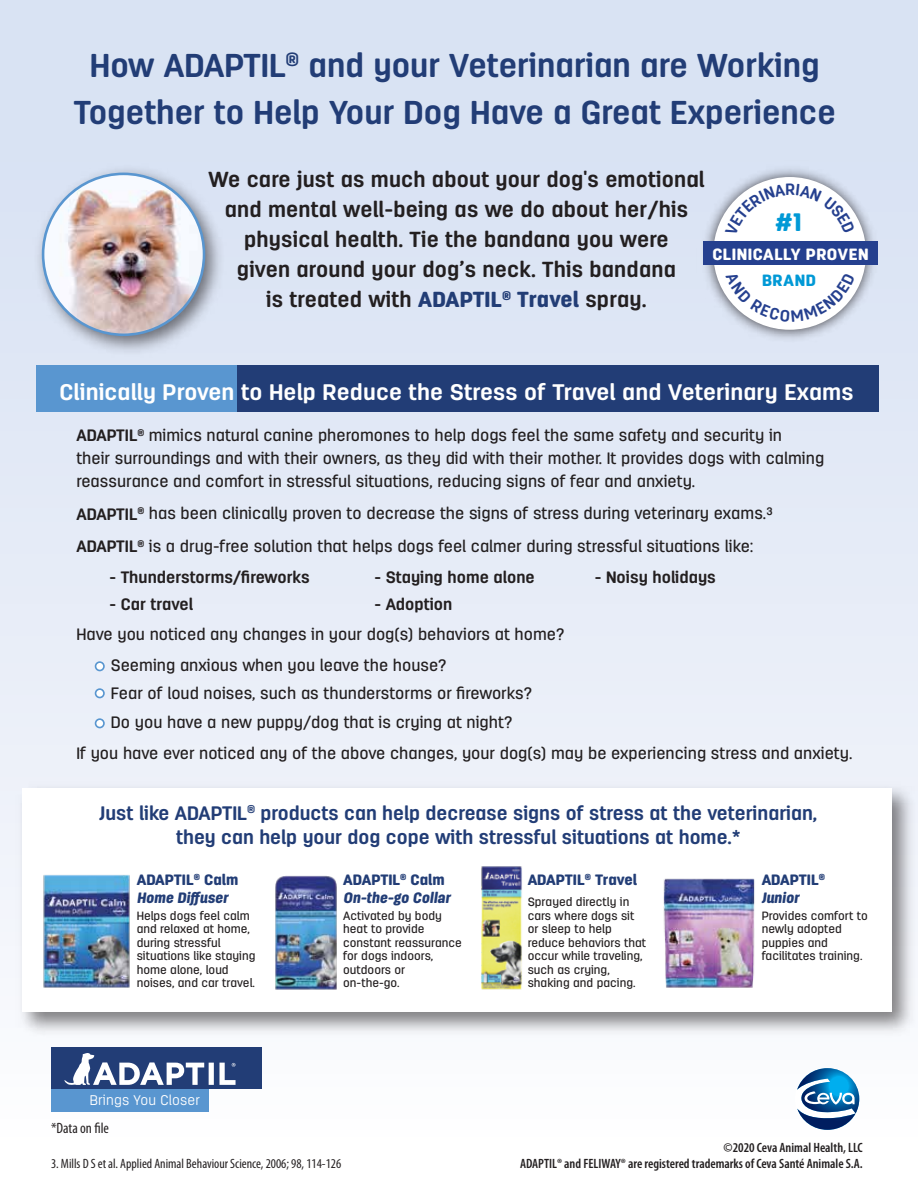
<style>
.page{position:relative;width:918px;height:1188px;background:#fff}
.page>*{position:absolute;margin:0;border:0;box-sizing:border-box;transform-origin:0 0}
.t1{font:700 33px/46.5px "Antartida Rounded";color:#223d76;text-align:center}
.t2{font:900 25.2px "Antartida Rounded";color:#0199d6}
.t3{font:700 22.5px "Antartida Rounded";letter-spacing:.005em;color:#fff}
.t4{font:700 21.75px/30px "Antartida Rounded";letter-spacing:.005em;color:#231f20;text-align:center}
.t5{font:700 19.5px/24px "Antartida Rounded";color:#223d76;text-align:center}
.t6{font:500 16.5px/22.5px "Antartida Rounded";color:#231f20}
.t7{font:700 16.5px "Antartida Rounded";color:#231f20}
.t8{font:900 16.35px "Antartida Rounded";letter-spacing:.03em;color:#fff}
.t9{font:900 16.35px "Antartida Rounded";letter-spacing:.035em;color:#0199d6}
.t10{font:italic 900 15px/18px "Antartida Rounded";color:#223d76}
.t11{font:900 15px/18px "Antartida Rounded";color:#223d76}
.t12{font:condensed 15px "Myriad Pro";color:#231f20}
.t13{font:300 13.95px "Antartida Rounded";letter-spacing:.01em;color:#fff}
.t14{font:600 condensed 13.5px/16.2px "Myriad Pro";color:#231f20;text-align:right}
.t15{font:condensed 13.5px "Myriad Pro";color:#231f20}
.t16{font:500 12px/13.5px "Antartida Rounded";color:#231f20}
.s1{font-weight:900;color:#223d76}
.s2{font-weight:700}
.s3{font-style:italic}
.s4{font-style:normal}
</style>
<div class="page">
<div style="left:0;top:0;width:918px;height:1188px;background:linear-gradient(to bottom,#d4dff2,#fdfdfe)"></div>
<div style="left:51px;top:1047px;width:210px;height:42px;background:#223d76"></div>
<svg style="left:64px;top:1053px;width:172px;height:32px"></svg>
<div style="left:51px;top:1089px;width:158px;height:22px;background:#5996d0"></div>
<div style="left:96px;top:662px;width:8px;height:9px;background:#fff;border-radius:50%"></div>
<div style="left:95px;top:661px;width:10px;height:10px;border:2px solid #5996d0;border-radius:50%"></div>
<div style="left:96px;top:689px;width:8px;height:9px;background:#fff;border-radius:50%"></div>
<div style="left:95px;top:688px;width:10px;height:10px;border:2px solid #5996d0;border-radius:50%"></div>
<div style="left:96px;top:719px;width:8px;height:9px;background:#fff;border-radius:50%"></div>
<div style="left:95px;top:718px;width:10px;height:10px;border:2px solid #5996d0;border-radius:50%"></div>
<div style="left:237px;top:366px;width:642px;height:46px;background:#223d76"></div>
<img style="left:12px;top:778px;width:906px;height:264px">
<div style="left:22px;top:789px;width:870px;height:223px;background:#fff"></div>
<img style="left:481px;top:866px;width:41px;height:124px">
<img style="left:663px;top:878px;width:92px;height:110px">
<img style="left:275px;top:875px;width:62px;height:115px">
<img style="left:43px;top:874px;width:87px;height:114px">
<img style="left:697px;top:161px;width:186px;height:185px">
<div style="left:713px;top:177px;width:153px;height:153px;background:#fff;border-radius:50%"></div>
<div style="left:703px;top:242px;width:175px;height:23px;background:#25408f"></div>
<img style="left:0;top:108px;width:522px;height:365px">
<img style="left:43px;top:174px;width:161px;height:161px;border-radius:80px">
<div style="left:42px;top:173px;width:163px;height:163px;border:3px solid #5996d0;border-radius:50%"></div>
<svg style="left:797px;top:1068px;width:62px;height:62px"></svg>
<svg style="left:725px;top:184px;width:130px;height:30px"></svg>
<svg style="left:725px;top:293px;width:130px;height:29px"></svg>
<h1 class="t1" style="left:74px;top:43px;width:763px">How ADAPTIL<sup>®</sup> and your Veterinarian are Working<br>Together to Help Your Dog Have a Great Experience</h1>
<h3 class="t4" style="left:208px;top:165px;width:498px">We care just as much about your dog's emotional and mental well-being as we do about her/his physical health. Tie the bandana you were<br>given around your dog’s neck. This bandana<br>is treated with <span class="s1">ADAPTIL</span><sup>®</sup> <span class="s1">Travel</span> spray.</h3>
<h2 class="t2" style="left:775px;top:208px;width:28px">#1</h2>
<p class="t8" style="left:712px;top:245px;width:158px">CLINICALLY PROVEN</p>
<p class="t9" style="left:762px;top:271px;width:55px">BRAND</p>
<h3 class="t3" style="left:59px;top:379px;width:796px">Clinically Proven to Help Reduce the Stress of Travel and Veterinary Exams</h3>
<p class="t6" style="left:76px;top:425px;width:749px"><span class="s2">ADAPTIL</span><sup>®</sup> mimics natural canine pheromones to help dogs feel the same safety and security in<br>their surroundings and with their owners, as they did with their mother. It provides dogs with calming reassurance and comfort in stressful situations, reducing signs of fear and anxiety.</p>
<p class="t6" style="left:76px;top:497px;width:698px;line-height:33px"><span class="s2">ADAPTIL</span><sup>®</sup> has been clinically proven to decrease the signs of stress during veterinary exams.³<br><span class="s2">ADAPTIL</span><sup>®</sup> is a drug-free solution that helps dogs feel calmer during stressful situations like:</p>
<p class="t7" style="left:109px;top:568px;width:202px">- Thunderstorms/fireworks</p>
<p class="t7" style="left:374px;top:568px;width:162px">- Staying home alone</p>
<p class="t7" style="left:595px;top:568px;width:123px">- Noisy holidays</p>
<p class="t7" style="left:109px;top:595px;width:85px">- Car travel</p>
<p class="t7" style="left:374px;top:595px;width:79px">- Adoption</p>
<p class="t6" style="left:111px;top:620px;width:455px;line-height:30.3px;text-indent:-35px">Have you noticed any changes in your dog(s) behaviors at home?<br>Seeming anxious when you leave the house?</p>
<p class="t6" style="left:111px;top:680px;width:423px;line-height:28.8px">Fear of loud noises, such as thunderstorms or fireworks?<br>Do you have a new puppy/dog that is crying at night?</p>
<p class="t6" style="left:76px;top:742px;width:778px">If you have ever noticed any of the above changes, your dog(s) may be experiencing stress and anxiety.</p>
<p class="t5" style="left:100px;top:801px;width:719px">Just like ADAPTIL<sup>®</sup> products can help decrease signs of stress at the veterinarian, they can help your dog cope with stressful situations at home.*</p>
<p class="t11" style="left:762px;top:871px;width:65px">ADAPTIL<sup>®<br></sup><span class="s3">Junior</span></p>
<p class="t16" style="left:762px;top:909px;width:108px">Provides comfort to newly adopted puppies and facilitates training.</p>
<p class="t10" style="left:137px;top:871px;width:103px"><span class="s4">ADAPTIL</span><sup>®</sup> <span class="s4">Calm<br></span>Home Diffuser</p>
<p class="t16" style="left:137px;top:909px;width:120px">Helps dogs feel calm and relaxed at home, during stressful situations like staying home alone, loud noises, and car travel.</p>
<p class="t10" style="left:343px;top:871px;width:109px"><span class="s4">ADAPTIL</span><sup>®</sup> <span class="s4">Calm<br></span>On-the-go Collar</p>
<p class="t16" style="left:343px;top:909px;width:120px">Activated by body heat to provide constant reassurance for dogs indoors, outdoors or on-the-go.</p>
<p class="t11" style="left:528px;top:871px;width:111px">ADAPTIL<sup>®</sup> Travel</p>
<p class="t16" style="left:528px;top:896px;width:120px">Sprayed directly in cars where dogs sit or sleep to help reduce behaviors that occur while traveling, such as crying, shaking and pacing.</p>
<p class="t13" style="left:90px;top:1093px;width:112px">Brings You Closer</p>
<p class="t12" style="left:51px;top:1120px;width:59px">*Data on file</p>
<p class="t15" style="left:51px;top:1156px;width:292px">3. Mills D S et al. Applied Animal Behaviour Science, 2006; 98, 114-126</p>
<p class="t14" style="left:520px;top:1139px;width:344px">©2020 Ceva Animal Health, LLC<br>ADAPTIL® and FELIWAY® are registered trademarks of Ceva Santé Animale S.A.</p>
</div>
